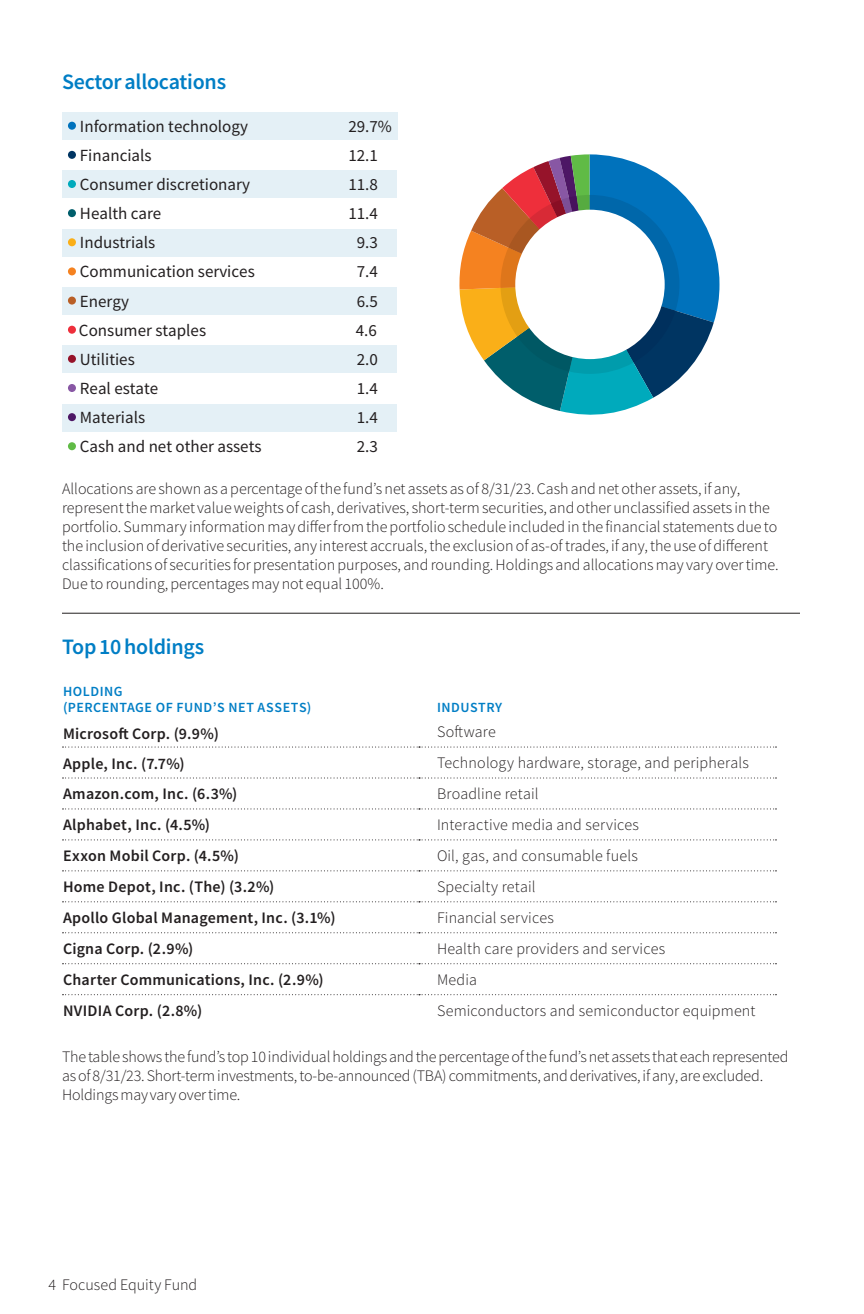
<style>
.page{position:relative;width:864px;height:1314px;background:#fff}
.page>*{position:absolute;margin:0;border:0;box-sizing:border-box;transform-origin:0 0}
.Graphic_Head{font:600 22px "Source Sans Pro";letter-spacing:-.01em;color:#007ec5}
.t1{font:17px "Source Sans Pro";color:#231f20}
.TopTen_PIM_Text{font:300 16px/19px "Source Sans Pro";color:#231f20}
.TopTen_PIM_Text-2{font:600 16px "Source Sans Pro";letter-spacing:.015em;color:#231f20}
.TopTen_PIM_Head{font:600 14px/16px "Source Sans Pro";letter-spacing:.04em;color:#007ec5}
</style>
<div class="page">
<svg style="left:62px;top:747px;width:715px;height:1px"></svg>
<svg style="left:62px;top:778px;width:715px;height:1px"></svg>
<svg style="left:62px;top:808px;width:715px;height:1px"></svg>
<svg style="left:62px;top:839px;width:715px;height:1px"></svg>
<svg style="left:62px;top:870px;width:715px;height:1px"></svg>
<svg style="left:62px;top:901px;width:715px;height:1px"></svg>
<svg style="left:62px;top:932px;width:715px;height:1px"></svg>
<svg style="left:62px;top:963px;width:715px;height:1px"></svg>
<svg style="left:62px;top:994px;width:715px;height:1px"></svg>
<hr style="left:62px;top:613px;width:738px;height:1px;background:#231f20">
<div style="left:62px;top:113px;width:335px;height:27px;background:#e4f0f6"></div>
<div style="left:62px;top:171px;width:335px;height:27px;background:#e4f0f6"></div>
<div style="left:62px;top:229px;width:335px;height:27px;background:#e4f0f6"></div>
<div style="left:62px;top:287px;width:335px;height:28px;background:#e4f0f6"></div>
<div style="left:62px;top:346px;width:335px;height:27px;background:#e4f0f6"></div>
<div style="left:62px;top:404px;width:335px;height:27px;background:#e4f0f6"></div>
<svg style="left:459px;top:154px;width:261px;height:261px"></svg>
<div style="left:515px;top:210px;width:150px;height:149px;background:#fff;border-radius:50%"></div>
<div style="left:68px;top:122px;width:8px;height:8px;background:#0072bc;border-radius:50%"></div>
<div style="left:68px;top:151px;width:8px;height:8px;background:#003562;border-radius:50%"></div>
<div style="left:68px;top:180px;width:8px;height:8px;background:#00aabc;border-radius:50%"></div>
<div style="left:68px;top:209px;width:8px;height:8px;background:#005e6b;border-radius:50%"></div>
<div style="left:68px;top:238px;width:8px;height:8px;background:#faaf18;border-radius:50%"></div>
<div style="left:68px;top:267px;width:8px;height:8px;background:#f58220;border-radius:50%"></div>
<div style="left:68px;top:297px;width:8px;height:8px;background:#b95f26;border-radius:50%"></div>
<div style="left:68px;top:326px;width:8px;height:8px;background:#ee2f3b;border-radius:50%"></div>
<div style="left:68px;top:355px;width:8px;height:8px;background:#96132a;border-radius:50%"></div>
<div style="left:68px;top:384px;width:8px;height:8px;background:#8857a4;border-radius:50%"></div>
<div style="left:68px;top:413px;width:8px;height:8px;background:#4d1765;border-radius:50%"></div>
<div style="left:68px;top:442px;width:8px;height:8px;background:#60bb46;border-radius:50%"></div>
<p class="Graphic_Head" style="left:62px;top:67px;width:166px">Sector allocations</p>
<p class="t1" style="left:80px;top:115px;width:170px">Information technology</p>
<p class="t1" style="left:348px;top:115px;width:45px">29.7%</p>
<p class="t1" style="left:80px;top:144px;width:73px">Financials</p>
<p class="t1" style="left:348px;top:144px;width:31px">12.1</p>
<p class="t1" style="left:80px;top:174px;width:172px">Consumer discretionary</p>
<p class="t1" style="left:348px;top:174px;width:31px">11.8</p>
<p class="t1" style="left:80px;top:203px;width:83px">Health care</p>
<p class="t1" style="left:348px;top:203px;width:31px">11.4</p>
<p class="t1" style="left:80px;top:232px;width:77px">Industrials</p>
<p class="t1" style="left:357px;top:232px;width:23px">9.3</p>
<p class="t1" style="left:80px;top:261px;width:176px">Communication services</p>
<p class="t1" style="left:357px;top:261px;width:23px">7.4</p>
<p class="t1" style="left:80px;top:290px;width:51px">Energy</p>
<p class="t1" style="left:357px;top:290px;width:23px">6.5</p>
<p class="t1" style="left:79px;top:319px;width:129px">Consumer staples</p>
<p class="t1" style="left:356px;top:319px;width:23px">4.6</p>
<p class="t1" style="left:80px;top:348px;width:56px">Utilities</p>
<p class="t1" style="left:357px;top:348px;width:23px">2.0</p>
<p class="t1" style="left:80px;top:378px;width:80px">Real estate</p>
<p class="t1" style="left:357px;top:378px;width:23px">1.4</p>
<p class="t1" style="left:80px;top:407px;width:67px">Materials</p>
<p class="t1" style="left:357px;top:407px;width:23px">1.4</p>
<p class="t1" style="left:80px;top:436px;width:183px">Cash and net other assets</p>
<p class="t1" style="left:357px;top:436px;width:23px">2.3</p>
<p class="TopTen_PIM_Text" style="left:62px;top:479px;width:718px">Allocations are shown as a percentage of the fund’s net assets as of 8/31/23. Cash and net other assets, if any, represent the market value weights of cash, derivatives, short-term securities, and other unclassified assets in the portfolio. Summary information may differ from the portfolio schedule included in the financial statements due to the inclusion of derivative securities, any interest accruals, the exclusion of as-of trades, if any, the use of different classifications of securities for presentation purposes, and rounding. Holdings and allocations may vary over time.<br>Due to rounding, percentages may not equal 100%.</p>
<p class="Graphic_Head" style="left:62px;top:632px;width:144px">Top 10 holdings</p>
<p class="TopTen_PIM_Head" style="left:63px;top:683px;width:250px">HOLDING<br>(PERCENTAGE OF FUND’S NET ASSETS)</p>
<p class="TopTen_PIM_Head" style="left:437px;top:699px;width:67px">INDUSTRY</p>
<p class="TopTen_PIM_Text-2" style="left:63px;top:723px;width:157px">Microsoft Corp. (9.9%)</p>
<p class="TopTen_PIM_Text" style="left:437px;top:722px;width:60px">Software</p>
<p class="TopTen_PIM_Text-2" style="left:63px;top:753px;width:123px">Apple, Inc. (7.7%)</p>
<p class="TopTen_PIM_Text" style="left:437px;top:754px;width:314px">Technology hardware, storage, and peripherals</p>
<p class="TopTen_PIM_Text-2" style="left:63px;top:784px;width:176px">Amazon.com, Inc. (6.3%)</p>
<p class="TopTen_PIM_Text" style="left:437px;top:785px;width:103px">Broadline retail</p>
<p class="TopTen_PIM_Text-2" style="left:63px;top:815px;width:149px">Alphabet, Inc. (4.5%)</p>
<p class="TopTen_PIM_Text" style="left:437px;top:816px;width:204px">Interactive media and services</p>
<p class="TopTen_PIM_Text-2" style="left:63px;top:846px;width:177px">Exxon Mobil Corp. (4.5%)</p>
<p class="TopTen_PIM_Text" style="left:437px;top:847px;width:203px">Oil, gas, and consumable fuels</p>
<p class="TopTen_PIM_Text-2" style="left:63px;top:877px;width:213px">Home Depot, Inc. (The) (3.2%)</p>
<p class="TopTen_PIM_Text" style="left:437px;top:878px;width:100px">Specialty retail</p>
<p class="TopTen_PIM_Text-2" style="left:63px;top:908px;width:274px">Apollo Global Management, Inc. (3.1%)</p>
<p class="TopTen_PIM_Text" style="left:437px;top:909px;width:118px">Financial services</p>
<p class="TopTen_PIM_Text-2" style="left:63px;top:938px;width:132px">Cigna Corp. (2.9%)</p>
<p class="TopTen_PIM_Text" style="left:437px;top:939px;width:230px">Health care providers and services</p>
<p class="TopTen_PIM_Text-2" style="left:63px;top:969px;width:262px">Charter Communications, Inc. (2.9%)</p>
<p class="TopTen_PIM_Text" style="left:437px;top:970px;width:41px">Media</p>
<p class="TopTen_PIM_Text-2" style="left:63px;top:1001px;width:141px">NVIDIA Corp. (2.8%)</p>
<p class="TopTen_PIM_Text" style="left:437px;top:1002px;width:320px">Semiconductors and semiconductor equipment</p>
<p class="TopTen_PIM_Text" style="left:62px;top:1047px;width:728px">The table shows the fund’s top 10 individual holdings and the percentage of the fund’s net assets that each represented as of 8/31/23. Short-term investments, to-be-announced (TBA) commitments, and derivatives, if any, are excluded.<br>Holdings may vary over time.</p>
<p class="TopTen_PIM_Text" style="left:48px;top:1275px;width:150px">4 Focused Equity Fund</p>
</div>
